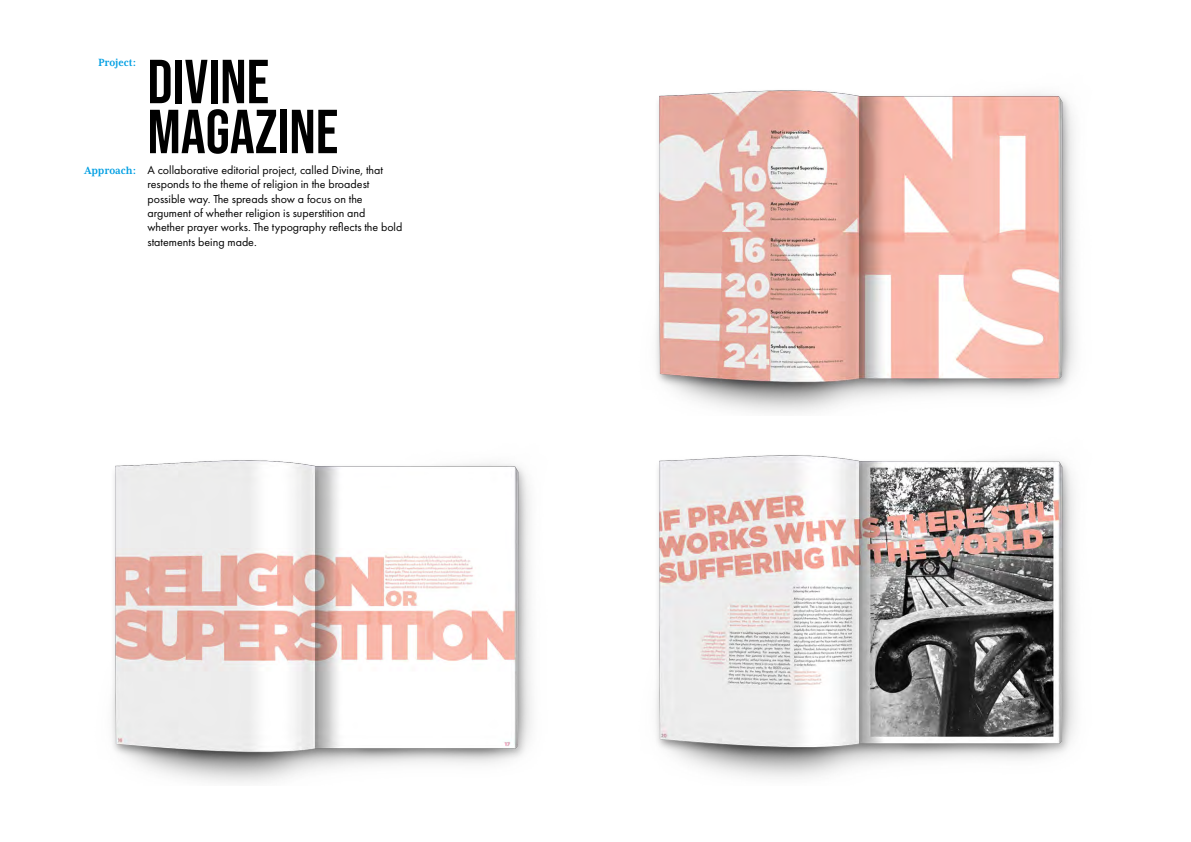
<style>
.page{position:relative;width:1191px;height:842px;background:#fff}
.page>*{position:absolute;margin:0;border:0;box-sizing:border-box;transform-origin:0 0}
.t1{font:62px/50px "Bebas Neue";color:#000}
.t2{font:12px/14.4px "Futura PT";color:#000}
.t3{font:700 12px "Mrs Eaves XL Serif Nar OT";color:#009fe3}
</style>
<div class="page">
<img style="left:112px;top:460px;width:420px;height:323px">
<img style="left:656px;top:90px;width:420px;height:323px">
<img style="left:656px;top:455px;width:420px;height:323px">
<p class="t3" style="left:98px;top:57px;width:39px">Project:</p>
<p class="t3" style="left:84px;top:165px;width:53px">Approach:</p>
<h1 class="t1" style="left:147px;top:56px;width:192px">DIVINE<br>MAGAZINE</h1>
<p class="t2" style="left:147px;top:162px;width:256px">A collaborative editorial project, called Divine, that responds to the theme of religion in the broadest possible way. The spreads show a focus on the argument of whether religion is superstition and whether prayer works. The typography reflects the bold statements being made.</p>
</div>
